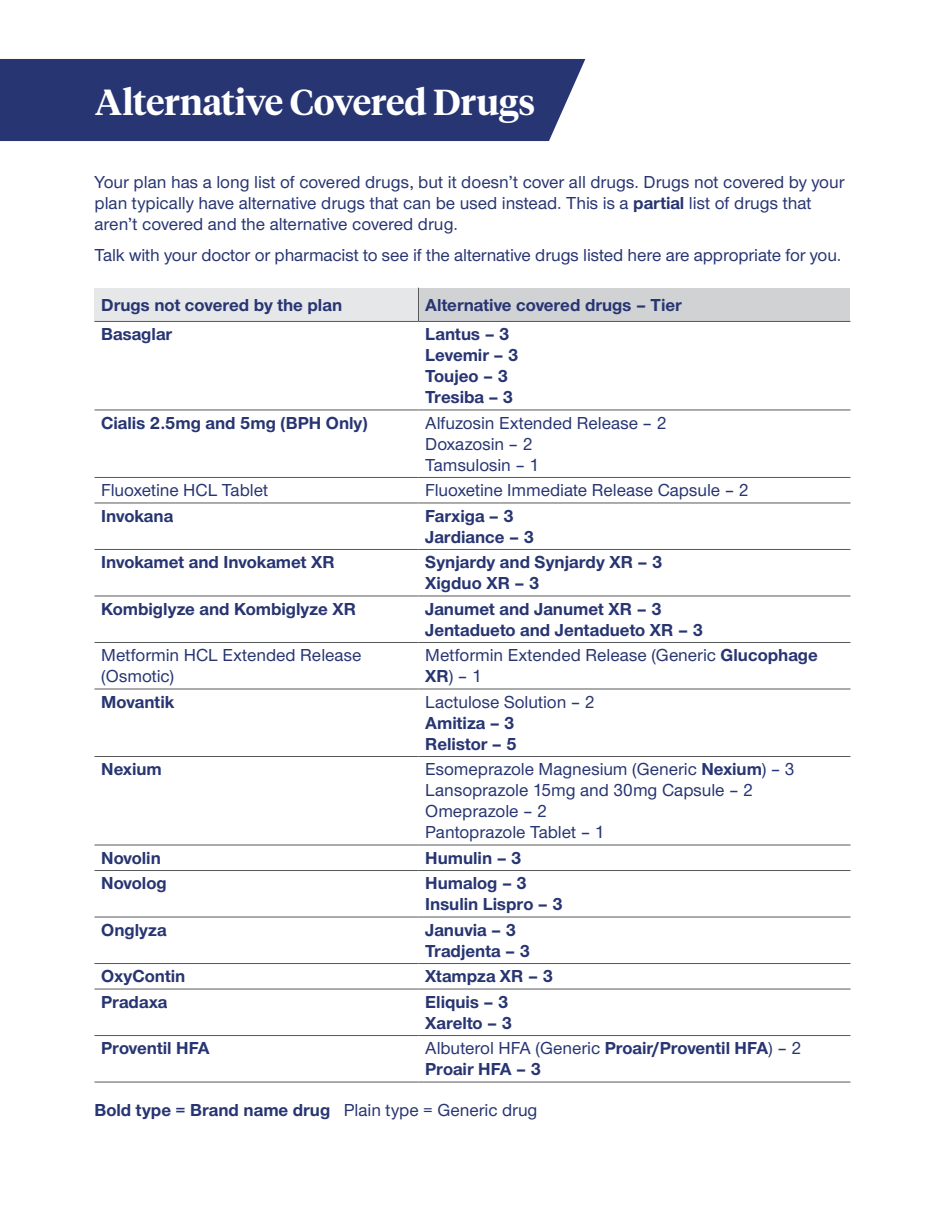
<style>
.page{position:relative;width:945px;height:1215px;background:#fff}
.page>*{position:absolute;margin:0;border:0;box-sizing:border-box;transform-origin:0 0}
.t1{font:600 36px "UHC Serif Headline";letter-spacing:-.01em;color:#fff}
.t2{font:500 18px/21px "UHC Sans";color:#273572}
.t3{font:700 18px/21px "UHC Sans";color:#273572}
.s1{font-weight:700}
.s2{font-weight:500}
</style>
<div class="page">
<div style="left:94px;top:288px;width:324px;height:33px;background:#e6e7e9"></div>
<div style="left:418px;top:288px;width:432px;height:33px;background:#d1d2d4"></div>
<hr style="left:94px;top:321px;width:324px;height:1px;background:#57585a">
<hr style="left:418px;top:321px;width:432px;height:1px;background:#57585a">
<hr style="left:94px;top:410px;width:324px;height:1px;background:#57585a">
<hr style="left:418px;top:410px;width:432px;height:1px;background:#57585a">
<hr style="left:94px;top:477px;width:324px;height:1px;background:#57585a">
<hr style="left:418px;top:477px;width:432px;height:1px;background:#57585a">
<hr style="left:94px;top:503px;width:324px;height:1px;background:#57585a">
<hr style="left:418px;top:503px;width:432px;height:1px;background:#57585a">
<hr style="left:94px;top:549px;width:324px;height:1px;background:#57585a">
<hr style="left:418px;top:549px;width:432px;height:1px;background:#57585a">
<hr style="left:94px;top:596px;width:324px;height:1px;background:#57585a">
<hr style="left:418px;top:596px;width:432px;height:1px;background:#57585a">
<hr style="left:94px;top:642px;width:324px;height:1px;background:#57585a">
<hr style="left:418px;top:642px;width:432px;height:1px;background:#57585a">
<hr style="left:94px;top:689px;width:324px;height:1px;background:#57585a">
<hr style="left:418px;top:689px;width:432px;height:1px;background:#57585a">
<hr style="left:94px;top:756px;width:324px;height:1px;background:#57585a">
<hr style="left:418px;top:756px;width:432px;height:1px;background:#57585a">
<hr style="left:94px;top:845px;width:324px;height:1px;background:#57585a">
<hr style="left:418px;top:845px;width:432px;height:1px;background:#57585a">
<hr style="left:94px;top:870px;width:324px;height:1px;background:#57585a">
<hr style="left:418px;top:870px;width:432px;height:1px;background:#57585a">
<hr style="left:94px;top:917px;width:324px;height:1px;background:#57585a">
<hr style="left:418px;top:917px;width:432px;height:1px;background:#57585a">
<hr style="left:94px;top:963px;width:324px;height:1px;background:#57585a">
<hr style="left:418px;top:963px;width:432px;height:1px;background:#57585a">
<hr style="left:94px;top:989px;width:324px;height:1px;background:#57585a">
<hr style="left:418px;top:989px;width:432px;height:1px;background:#57585a">
<hr style="left:94px;top:1035px;width:324px;height:1px;background:#57585a">
<hr style="left:418px;top:1035px;width:432px;height:1px;background:#57585a">
<hr style="left:94px;top:1082px;width:324px;height:1px;background:#57585a">
<hr style="left:418px;top:1082px;width:432px;height:1px;background:#57585a">
<hr style="left:418px;top:288px;width:1px;height:33px;background:#57585a">
<div style="left:0;top:59px;width:585px;height:82px;background:#273572"></div>
<h1 class="t1" style="left:95px;top:77px;width:441px">Alternative Covered Drugs</h1>
<p class="t2" style="left:94px;top:170px;width:752px">Your plan has a long list of covered drugs, but it doesn’t cover all drugs. Drugs not covered by your plan typically have alternative drugs that can be used instead. This is a <span class="s1">partial</span> list of drugs that aren’t covered and the alternative covered drug.</p>
<p class="t2" style="left:94px;top:244px;width:748px">Talk with your doctor or pharmacist to see if the alternative drugs listed here are appropriate for you.</p>
<p class="t3" style="left:101px;top:293px;width:242px">Drugs not covered by the plan</p>
<p class="t3" style="left:425px;top:293px;width:258px">Alternative covered drugs – Tier</p>
<p class="t3" style="left:101px;top:323px;width:73px">Basaglar</p>
<p class="t3" style="left:425px;top:323px;width:95px">Lantus – 3<br>Levemir – 3<br>Toujeo – 3<br>Tresiba – 3</p>
<p class="t3" style="left:101px;top:412px;width:268px">Cialis 2.5mg and 5mg (BPH Only)</p>
<p class="t2" style="left:425px;top:411px;width:243px">Alfuzosin Extended Release – 2<br>Doxazosin – 2<br>Tamsulosin – 1</p>
<p class="t2" style="left:101px;top:479px;width:168px">Fluoxetine HCL Tablet</p>
<p class="t2" style="left:425px;top:479px;width:325px">Fluoxetine Immediate Release Capsule – 2</p>
<p class="t3" style="left:101px;top:505px;width:73px">Invokana</p>
<p class="t3" style="left:425px;top:505px;width:110px">Farxiga – 3<br>Jardiance – 3</p>
<p class="t3" style="left:101px;top:551px;width:235px">Invokamet and Invokamet XR</p>
<p class="t3" style="left:425px;top:551px;width:239px">Synjardy and Synjardy XR – 3<br>Xigduo XR – 3</p>
<p class="t3" style="left:101px;top:598px;width:256px">Kombiglyze and Kombiglyze XR</p>
<p class="t3" style="left:425px;top:598px;width:279px">Janumet and Janumet XR – 3<br>Jentadueto and Jentadueto XR – 3</p>
<p class="t2" style="left:101px;top:644px;width:262px">Metformin HCL Extended Release (Osmotic)</p>
<p class="t2" style="left:425px;top:644px;width:394px">Metformin Extended Release (Generic <span class="s1">Glucophage<br>XR</span>) – 1</p>
<p class="t3" style="left:101px;top:691px;width:75px">Movantik</p>
<p class="t2" style="left:425px;top:691px;width:171px">Lactulose Solution – 2</p>
<p class="t3" style="left:425px;top:712px;width:93px">Amitiza – 3<br>Relistor – 5</p>
<p class="t3" style="left:101px;top:758px;width:62px">Nexium</p>
<p class="t2" style="left:425px;top:758px;width:371px">Esomeprazole Magnesium (Generic <span class="s1">Nexium</span>) – 3<br>Lansoprazole 15mg and 30mg Capsule – 2<br>Omeprazole – 2<br>Pantoprazole Tablet – 1</p>
<p class="t3" style="left:101px;top:847px;width:61px">Novolin</p>
<p class="t3" style="left:425px;top:847px;width:98px">Humulin – 3</p>
<p class="t3" style="left:101px;top:872px;width:67px">Novolog</p>
<p class="t3" style="left:425px;top:872px;width:139px">Humalog – 3<br>Insulin Lispro – 3</p>
<p class="t3" style="left:101px;top:919px;width:67px">Onglyza</p>
<p class="t3" style="left:425px;top:919px;width:106px">Januvia – 3<br>Tradjenta – 3</p>
<p class="t3" style="left:101px;top:965px;width:86px">OxyContin</p>
<p class="t3" style="left:425px;top:965px;width:129px">Xtampza XR – 3</p>
<p class="t3" style="left:101px;top:991px;width:67px">Pradaxa</p>
<p class="t3" style="left:425px;top:991px;width:88px">Eliquis – 3<br>Xarelto – 3</p>
<p class="t3" style="left:101px;top:1037px;width:110px">Proventil HFA</p>
<p class="t3" style="left:425px;top:1037px;width:377px"><span class="s2">Albuterol HFA (Generic</span> Proair/Proventil HFA<span class="s2">) – 2<br></span>Proair HFA – 3</p>
<p class="t3" style="left:95px;top:1098px;width:445px">Bold type = Brand name drug <span class="s2">Plain type = Generic drug</span></p>
</div>
